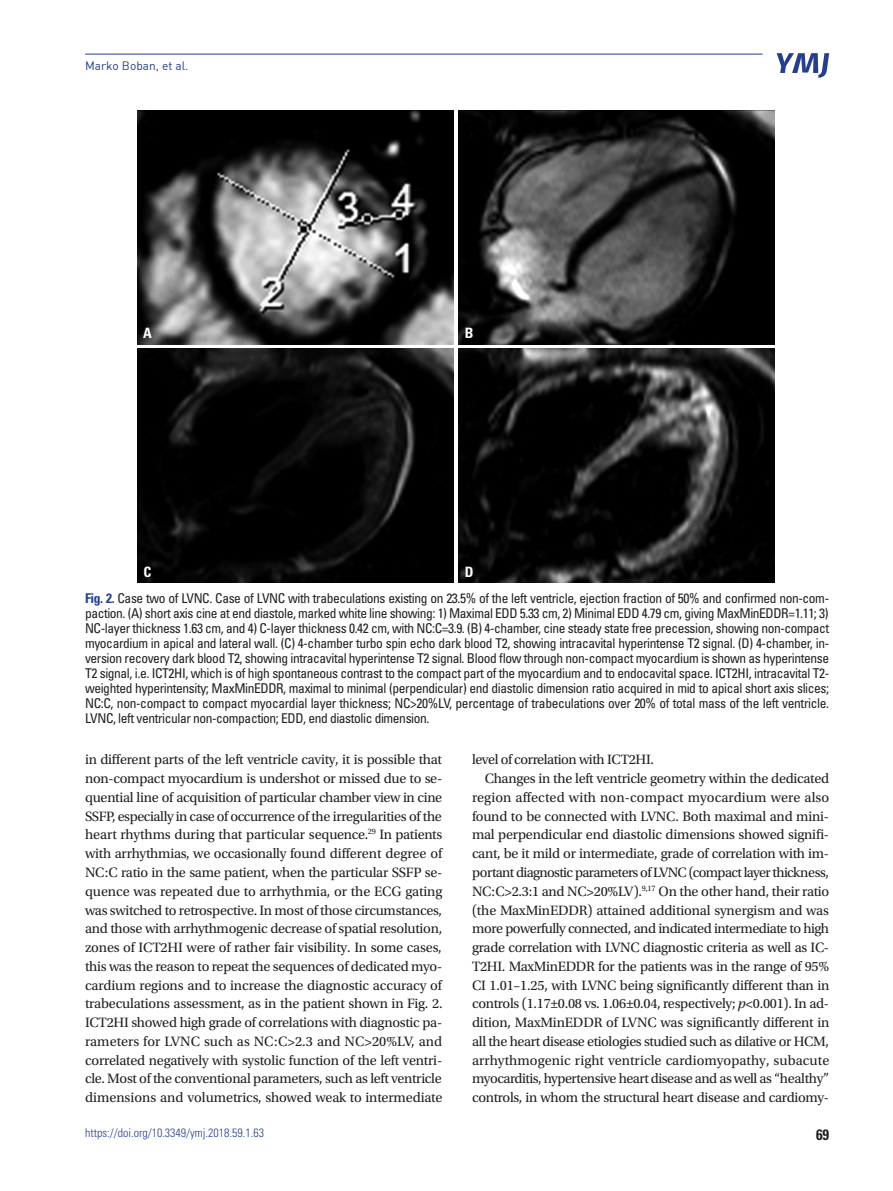
<style>
.page{position:relative;width:893px;height:1191px;background:#fff}
.page>*{position:absolute;margin:0;border:0;box-sizing:border-box;transform-origin:0 0}
.t1{font:700 condensed 15px "Univers LT Std";color:#231f20}
.본문{font:14.25px/18.8px "Utopia Std";letter-spacing:-.02em;color:#231f20;text-align:justify}
.t2{font:700 condensed 14.25px "Univers LT Std";color:#fff}
.사진설명{font:condensed 13.5px/15px "Univers LT Std";letter-spacing:-.03em;color:#231f20;text-align:justify}
.t3{font:300 condensed 12px "Univers LT Std";color:#253f8e}
.t4{font:12px "Dinreg";color:#253f8e}
.s1{font-weight:700;color:#253f8e}
.s2{font-style:italic}
</style>
<div class="page">
<svg style="left:777px;top:53px;width:52px;height:25px"></svg>
<hr style="left:85px;top:54px;width:678px;height:1px;background:#253f8e">
<img style="left:137px;top:111px;width:317px;height:233px">
<img style="left:137px;top:349px;width:317px;height:234px">
<img style="left:458px;top:111px;width:317px;height:233px">
<img style="left:458px;top:349px;width:317px;height:234px">
<p class="t4" style="left:85px;top:58px;width:105px">Marko Boban, et al.</p>
<p class="t2" style="left:143px;top:324px;width:10px">A</p>
<p class="t2" style="left:144px;top:563px;width:9px">C</p>
<p class="t2" style="left:465px;top:324px;width:10px">B</p>
<p class="t2" style="left:465px;top:563px;width:10px">D</p>
<p class="사진설명" style="left:85px;top:590px;width:746px"><span class="s1">Fig. 2.</span> Case two of LVNC. Case of LVNC with trabeculations existing on 23.5% of the left ventricle, ejection fraction of 50% and confirmed non-com&shy;paction. (A) short axis cine at end diastole, marked white line showing: 1) Maximal EDD 5.33 cm, 2) Minimal EDD 4.79 cm, giving MaxMinEDDR=1.11; 3)<br>NC-layer thickness 1.63 cm, and 4) C-layer thickness 0.42 cm, with NC:C=3.9. (B) 4-chamber, cine steady state free precession, showing non-compact myocardium in apical and lateral wall. (C) 4-chamber turbo spin echo dark blood T2, showing intracavital hyperintense T2 signal. (D) 4-chamber, in&shy;version recovery dark blood T2, showing intracavital hyperintense T2 signal. Blood flow through non-compact myocardium is shown as hyperintense T2 signal, i.e. ICT2HI, which is of high spontaneous contrast to the compact part of the myocardium and to endocavital space. ICT2HI, intracavital T2- weighted hyperintensity; MaxMinEDDR, maximal to minimal (perpendicular) end diastolic dimension ratio acquired in mid to apical short axis slices; NC:C, non-compact to compact myocardial layer thickness; NC&gt;20%LV, percentage of trabeculations over 20% of total mass of the left ventricle.<br>LVNC, left ventricular non-compaction; EDD, end diastolic dimension.</p>
<p class="본문" style="left:85px;top:750px;width:359px">in different parts of the left ventricle cavity, it is possible that non-compact myocardium is undershot or missed due to se&shy;quential line of acquisition of particular chamber view in cine SSFP, especially in case of occurrence of the irregularities of the heart rhythms during that particular sequence.<sup>29</sup> In patients with arrhythmias, we occasionally found different degree of NC:C ratio in the same patient, when the particular SSFP se&shy;quence was repeated due to arrhythmia, or the ECG gating was switched to retrospective. In most of those circumstances, and those with arrhythmogenic decrease of spatial resolution, zones of ICT2HI were of rather fair visibility. In some cases, this was the reason to repeat the sequences of dedicated myo&shy;cardium regions and to increase the diagnostic accuracy of trabeculations assessment, as in the patient shown in Fig. 2.<br>ICT2HI showed high grade of correlations with diagnostic pa&shy;rameters for LVNC such as NC:C&gt;2.3 and NC&gt;20%LV, and correlated negatively with systolic function of the left ventri&shy;cle. Most of the conventional parameters, such as left ventricle dimensions and volumetrics, showed weak to intermediate</p>
<p class="본문" style="left:472px;top:750px;width:184px">level of correlation with ICT2HI.</p>
<p class="본문" style="left:472px;top:769px;width:359px;text-indent:13px">Changes in the left ventricle geometry within the dedicated region affected with non-compact myocardium were also found to be connected with LVNC. Both maximal and mini&shy;mal perpendicular end diastolic dimensions showed signifi&shy;cant, be it mild or intermediate, grade of correlation with im&shy;portant diagnostic parameters of LVNC (compact layer thickness, NC:C&gt;2.3:1 and NC&gt;20%LV).<sup>9,17</sup> On the other hand, their ratio (the MaxMinEDDR) attained additional synergism and was more powerfully connected, and indicated intermediate to high grade correlation with LVNC diagnostic criteria as well as IC-T2HI. MaxMinEDDR for the patients was in the range of 95% CI 1.01–1.25, with LVNC being significantly different than in controls (1.17±0.08 vs. 1.06±0.04, respectively; <span class="s2">p</span>&lt;0.001). In ad&shy;dition, MaxMinEDDR of LVNC was significantly different in all the heart disease etiologies studied such as dilative or HCM, arrhythmogenic right ventricle cardiomyopathy, subacute myocarditis, hypertensive heart disease and as well as “healthy” controls, in whom the structural heart disease and cardiomy-</p>
<p class="t3" style="left:85px;top:1125px;width:181px">https://doi.org/10.3349/ymj.2018.59.1.63</p>
<p class="t1" style="left:816px;top:1125px;width:15px">69</p>
</div>
